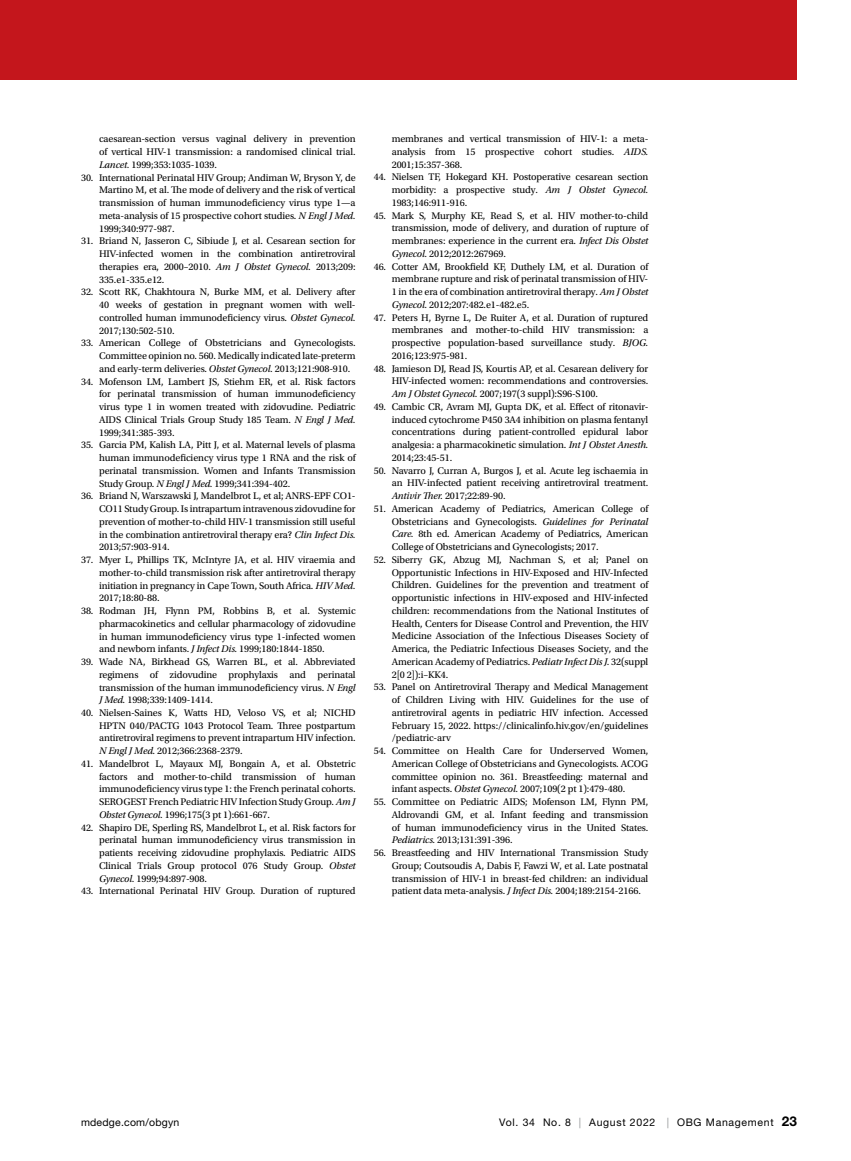
<style>
.page{position:relative;width:851px;height:1161px;background:#fff}
.page>*{position:absolute;margin:0;border:0;box-sizing:border-box;transform-origin:0 0}
.t1{font:10.5px "Helvetica Neue LT Std";letter-spacing:.065em;color:#000}
.t2{font:10.5px "Helvetica Neue LT Std";letter-spacing:.02em;color:#000}
.t3{font:10.2px/12.8px "Utopia Std";letter-spacing:-.01em;color:#000;text-align:justify}
.s1{font-style:italic}
.s2{color:#939598}
.s3{font-weight:700;font-size:13.5px}
</style>
<div class="page">
<div style="left:0;top:0;width:796px;height:80px;background:#c4161c"></div>
<p class="t3" style="left:99px;top:133px;width:258px">caesarean-section versus vaginal delivery in prevention of vertical HIV-1 transmission: a randomised clinical trial.<br><span class="s1">Lancet.</span> 1999;353:1035-1039.</p>
<p class="t3" style="left:99px;top:171px;width:258px;text-indent:-18px">30. International Perinatal HIV Group; Andiman W, Bryson Y, de Martino M, et al. The mode of delivery and the risk of vertical transmission of human immunodeficiency virus type 1—a meta-analysis of 15 prospective cohort studies. <span class="s1">N Engl J Med.<br></span>1999;340:977-987.</p>
<p class="t3" style="left:99px;top:235px;width:258px;text-indent:-18px">31. Briand N, Jasseron C, Sibiude J, et al. Cesarean section for HIV-infected women in the combination antiretroviral therapies era, 2000–2010. <span class="s1">Am J Obstet Gynecol.</span> 2013;209:<br>335.e1-335.e12.</p>
<p class="t3" style="left:99px;top:286px;width:258px;text-indent:-18px">32. Scott RK, Chakhtoura N, Burke MM, et al. Delivery after 40 weeks of gestation in pregnant women with well&shy;controlled human immunodeficiency virus. <span class="s1">Obstet Gynecol.<br></span>2017;130:502-510.</p>
<p class="t3" style="left:99px;top:337px;width:258px;text-indent:-18px">33. American College of Obstetricians and Gynecologists.<br>Committee opinion no. 560. Medically indicated late-preterm and early-term deliveries. <span class="s1">Obstet Gynecol.</span> 2013;121:908-910.</p>
<p class="t3" style="left:99px;top:375px;width:258px;text-indent:-18px">34. Mofenson LM, Lambert JS, Stiehm ER, et al. Risk factors for perinatal transmission of human immunodeficiency virus type 1 in women treated with zidovudine. Pediatric AIDS Clinical Trials Group Study 185 Team. <span class="s1">N Engl J Med.<br></span>1999;341:385-393.</p>
<p class="t3" style="left:99px;top:439px;width:258px;text-indent:-18px">35. Garcia PM, Kalish LA, Pitt J, et al. Maternal levels of plasma human immunodeficiency virus type 1 RNA and the risk of perinatal transmission. Women and Infants Transmission Study Group. <span class="s1">N Engl J Med.</span> 1999;341:394-402.</p>
<p class="t3" style="left:99px;top:490px;width:258px;text-indent:-18px">36. Briand N, Warszawski J, Mandelbrot L, et al; ANRS-EPF CO1- CO11 Study Group. Is intrapartum intravenous zidovudine for prevention of mother-to-child HIV-1 transmission still useful in the combination antiretroviral therapy era? <span class="s1">Clin Infect Dis.<br></span>2013;57:903-914.</p>
<p class="t3" style="left:99px;top:554px;width:258px;text-indent:-18px">37. Myer L, Phillips TK, McIntyre JA, et al. HIV viraemia and mother-to-child transmission risk after antiretroviral therapy initiation in pregnancy in Cape Town, South Africa. <span class="s1">HIV Med.<br></span>2017;18:80-88.</p>
<p class="t3" style="left:99px;top:605px;width:258px;text-indent:-18px">38. Rodman JH, Flynn PM, Robbins B, et al. Systemic pharmacokinetics and cellular pharmacology of zidovudine in human immunodeficiency virus type 1-infected women and newborn infants. <span class="s1">J Infect Dis.</span> 1999;180:1844-1850.</p>
<p class="t3" style="left:99px;top:656px;width:258px;text-indent:-18px">39. Wade NA, Birkhead GS, Warren BL, et al. Abbreviated regimens of zidovudine prophylaxis and perinatal transmission of the human immunodeficiency virus. <span class="s1">N Engl J Med.</span> 1998;339:1409-1414.</p>
<p class="t3" style="left:99px;top:707px;width:258px;text-indent:-18px">40. Nielsen-Saines K, Watts HD, Veloso VS, et al; NICHD HPTN 040/PACTG 1043 Protocol Team. Three postpartum antiretroviral regimens to prevent intrapartum HIV infection.<br><span class="s1">N Engl J Med.</span> 2012;366:2368-2379.</p>
<p class="t3" style="left:99px;top:757px;width:258px;text-indent:-18px">41. Mandelbrot L, Mayaux MJ, Bongain A, et al. Obstetric factors and mother-to-child transmission of human immunodeficiency virus type 1: the French perinatal cohorts.<br>SEROGEST French Pediatric HIV Infection Study Group. <span class="s1">Am J Obstet Gynecol.</span> 1996;175(3 pt 1):661-667.</p>
<p class="t3" style="left:99px;top:821px;width:258px;text-indent:-18px">42. Shapiro DE, Sperling RS, Mandelbrot L, et al. Risk factors for perinatal human immunodeficiency virus transmission in patients receiving zidovudine prophylaxis. Pediatric AIDS Clinical Trials Group protocol 076 Study Group. <span class="s1">Obstet Gynecol.</span> 1999;94:897-908.</p>
<p class="t3" style="left:81px;top:885px;width:276px">43. International Perinatal HIV Group. Duration of ruptured</p>
<p class="t3" style="left:392px;top:133px;width:258px">membranes and vertical transmission of HIV-1: a meta&shy;analysis from 15 prospective cohort studies. <span class="s1">AIDS.<br></span>2001;15:357-368.</p>
<p class="t3" style="left:392px;top:171px;width:258px;text-indent:-18px">44. Nielsen TF, Hokegard KH. Postoperative cesarean section morbidity: a prospective study. <span class="s1">Am J Obstet Gynecol.<br></span>1983;146:911-916.</p>
<p class="t3" style="left:392px;top:209px;width:258px;text-indent:-18px">45. Mark S, Murphy KE, Read S, et al. HIV mother-to-child transmission, mode of delivery, and duration of rupture of membranes: experience in the current era. <span class="s1">Infect Dis Obstet Gynecol.</span> 2012;2012:267969.</p>
<p class="t3" style="left:392px;top:260px;width:258px;text-indent:-18px">46. Cotter AM, Brookfield KF, Duthely LM, et al. Duration of membrane rupture and risk of perinatal transmission of HIV-1 in the era of combination antiretroviral therapy. <span class="s1">Am J Obstet Gynecol.</span> 2012;207:482.e1-482.e5.</p>
<p class="t3" style="left:392px;top:311px;width:258px;text-indent:-18px">47. Peters H, Byrne L, De Ruiter A, et al. Duration of ruptured membranes and mother-to-child HIV transmission: a prospective population-based surveillance study. <span class="s1">BJOG.<br></span>2016;123:975-981.</p>
<p class="t3" style="left:392px;top:362px;width:258px;text-indent:-18px">48. Jamieson DJ, Read JS, Kourtis AP, et al. Cesarean delivery for HIV-infected women: recommendations and controversies.<br><span class="s1">Am J Obstet Gynecol.</span> 2007;197(3 suppl):S96-S100.</p>
<p class="t3" style="left:392px;top:400px;width:258px;text-indent:-18px">49. Cambic CR, Avram MJ, Gupta DK, et al. Effect of ritonavir&shy;induced cytochrome P450 3A4 inhibition on plasma fentanyl concentrations during patient-controlled epidural labor analgesia: a pharmacokinetic simulation. <span class="s1">Int J Obstet Anesth.<br></span>2014;23:45-51.</p>
<p class="t3" style="left:392px;top:464px;width:258px;text-indent:-18px">50. Navarro J, Curran A, Burgos J, et al. Acute leg ischaemia in an HIV-infected patient receiving antiretroviral treatment.<br><span class="s1">Antivir Ther.</span> 2017;22:89-90.</p>
<p class="t3" style="left:392px;top:502px;width:258px;text-indent:-18px">51. American Academy of Pediatrics, American College of Obstetricians and Gynecologists. <span class="s1">Guidelines for Perinatal Care.</span> 8th ed. American Academy of Pediatrics, American College of Obstetricians and Gynecologists; 2017.</p>
<p class="t3" style="left:392px;top:553px;width:258px;text-indent:-18px">52. Siberry GK, Abzug MJ, Nachman S, et al; Panel on Opportunistic Infections in HIV-Exposed and HIV-Infected Children. Guidelines for the prevention and treatment of opportunistic infections in HIV-exposed and HIV-infected children: recommendations from the National Institutes of Health, Centers for Disease Control and Prevention, the HIV Medicine Association of the Infectious Diseases Society of America, the Pediatric Infectious Diseases Society, and the American Academy of Pediatrics. <span class="s1">Pediatr Infect Dis J.</span> 32(suppl 2[0 2]):i–KK4.</p>
<p class="t3" style="left:392px;top:681px;width:258px;text-indent:-18px">53. Panel on Antiretroviral Therapy and Medical Management of Children Living with HIV. Guidelines for the use of antiretroviral agents in pediatric HIV infection. Accessed February 15, 2022. https://clinicalinfo.hiv.gov/en/guidelines /pediatric-arv</p>
<p class="t3" style="left:392px;top:745px;width:258px;text-indent:-18px">54. Committee on Health Care for Underserved Women, American College of Obstetricians and Gynecologists. ACOG committee opinion no. 361. Breastfeeding: maternal and infant aspects. <span class="s1">Obstet Gynecol.</span> 2007;109(2 pt 1):479-480.</p>
<p class="t3" style="left:392px;top:796px;width:258px;text-indent:-18px">55. Committee on Pediatric AIDS; Mofenson LM, Flynn PM, Aldrovandi GM, et al. Infant feeding and transmission of human immunodeficiency virus in the United States.<br><span class="s1">Pediatrics.</span> 2013;131:391-396.</p>
<p class="t3" style="left:392px;top:847px;width:258px;text-indent:-18px">56. Breastfeeding and HIV International Transmission Study Group; Coutsoudis A, Dabis F, Fawzi W, et al. Late postnatal transmission of HIV-1 in breast-fed children: an individual patient data meta-analysis. <span class="s1">J Infect Dis.</span> 2004;189:2154-2166.</p>
<p class="t2" style="left:81px;top:1116px;width:100px">mdedge.com/obgyn</p>
<p class="t1" style="left:499px;top:1116px;width:299px">Vol. 34 No. 8 <span class="s2">|</span> August 2022 <span class="s2">|</span> OBG Management <span class="s3">23</span></p>
</div>
